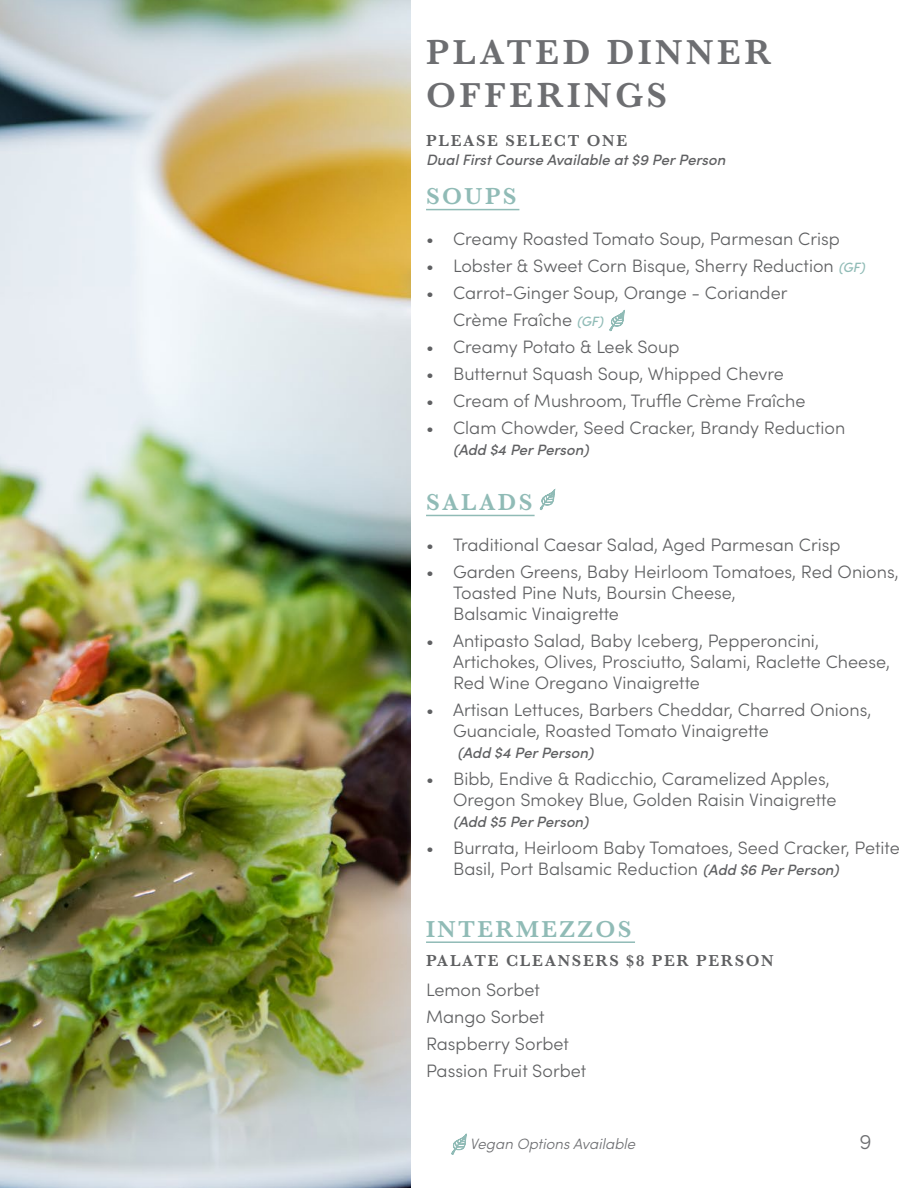
<style>
.page{position:relative;width:918px;height:1188px;background:#fff}
.page>*{position:absolute;margin:0;border:0;box-sizing:border-box;transform-origin:0 0}
.t1{font:600 36px/43.2px "Baskerville";letter-spacing:.1em;color:#6d6e71}
.t2{font:600 24px "Baskerville";letter-spacing:.1em;color:#90bbb6}
.t3{font:300 21px "Sofia Pro";color:#6d6e71}
.t4{font:300 18px/21px "Sofia Pro";color:#5f6062}
.t5{font:600 16.5px "Baskerville";letter-spacing:.1em;color:#5f6062}
.t6{font:italic 500 15px "Sofia Pro";color:#5f6062}
.t7{font:italic 300 15px "Sofia Pro";color:#6d6e71}
.s1{font-weight:500;font-style:italic;font-size:13.5px;color:#90bbb6}
.s2{font-weight:500;font-style:italic;font-size:15px}
</style>
<div class="page">
<hr style="left:426px;top:209px;width:93px;height:1px;background:#90bbb6">
<hr style="left:426px;top:515px;width:109px;height:1px;background:#90bbb6">
<img style="left:0;top:0;width:411px;height:1188px">
<svg style="left:451px;top:1133px;width:16px;height:22px"></svg>
<svg style="left:609px;top:310px;width:16px;height:21px"></svg>
<svg style="left:540px;top:489px;width:15px;height:21px"></svg>
<hr style="left:426px;top:941px;width:209px;height:2px;background:#90bbb6">
<h1 class="t1" style="left:426px;top:30px;width:346px">PLATED DINNER<br>OFFERINGS</h1>
<p class="t5" style="left:426px;top:129px;width:203px">PLEASE SELECT ONE</p>
<p class="t6" style="left:426px;top:149px;width:301px">Dual First Course Available at $9 Per Person</p>
<h2 class="t2" style="left:426px;top:179px;width:92px">SOUPS</h2>
<p class="t4" style="left:426px;top:228px;width:415px">• Creamy Roasted Tomato Soup, Parmesan Crisp</p>
<p class="t4" style="left:426px;top:255px;width:440px">• Lobster &amp; Sweet Corn Bisque, Sherry Reduction <span class="s1">(GF)</span></p>
<p class="t4" style="left:453px;top:279px;width:336px;line-height:27px;text-indent:-27px">• Carrot-Ginger Soup, Orange - Coriander<br>Crème Fraîche <span class="s1">(GF)</span></p>
<p class="t4" style="left:426px;top:336px;width:255px">• Creamy Potato &amp; Leek Soup</p>
<p class="t4" style="left:426px;top:363px;width:359px">• Butternut Squash Soup, Whipped Chevre</p>
<p class="t4" style="left:426px;top:390px;width:381px">• Cream of Mushroom, Truffle Crème Fraîche</p>
<p class="t4" style="left:426px;top:417px;width:421px">• Clam Chowder, Seed Cracker, Brandy Reduction</p>
<p class="t6" style="left:453px;top:439px;width:137px">(Add $4 Per Person)</p>
<h2 class="t2" style="left:426px;top:485px;width:108px">SALADS</h2>
<p class="t4" style="left:426px;top:534px;width:416px">• Traditional Caesar Salad, Aged Parmesan Crisp</p>
<p class="t4" style="left:453px;top:561px;width:447px;text-indent:-27px">• Garden Greens, Baby Heirloom Tomatoes, Red Onions,<br>Toasted Pine Nuts, Boursin Cheese,<br>Balsamic Vinaigrette</p>
<p class="t4" style="left:453px;top:630px;width:438px;text-indent:-27px">• Antipasto Salad, Baby Iceberg, Pepperoncini,<br>Artichokes, Olives, Prosciutto, Salami, Raclette Cheese,<br>Red Wine Oregano Vinaigrette</p>
<p class="t4" style="left:453px;top:699px;width:420px;text-indent:-27px">• Artisan Lettuces, Barbers Cheddar, Charred Onions,<br>Guanciale, Roasted Tomato Vinaigrette</p>
<p class="t6" style="left:458px;top:742px;width:137px">(Add $4 Per Person)</p>
<p class="t4" style="left:453px;top:768px;width:385px;text-indent:-27px">• Bibb, Endive &amp; Radicchio, Caramelized Apples,<br>Oregon Smokey Blue, Golden Raisin Vinaigrette</p>
<p class="t6" style="left:453px;top:811px;width:137px">(Add $5 Per Person)</p>
<p class="t4" style="left:453px;top:837px;width:448px;text-indent:-27px">• Burrata, Heirloom Baby Tomatoes, Seed Cracker, Petite<br>Basil, Port Balsamic Reduction <span class="s2">(Add $6 Per Person)</span></p>
<h2 class="t2" style="left:426px;top:912px;width:207px">INTERMEZZOS</h2>
<p class="t5" style="left:426px;top:949px;width:349px">PALATE CLEANSERS $8 PER PERSON</p>
<p class="t4" style="left:426px;top:975px;width:162px;line-height:27px">Lemon Sorbet<br>Mango Sorbet<br>Raspberry Sorbet<br>Passion Fruit Sorbet</p>
<p class="t7" style="left:470px;top:1133px;width:167px">Vegan Options Available</p>
<p class="t3" style="left:859px;top:1127px;width:14px">9</p>
</div>
